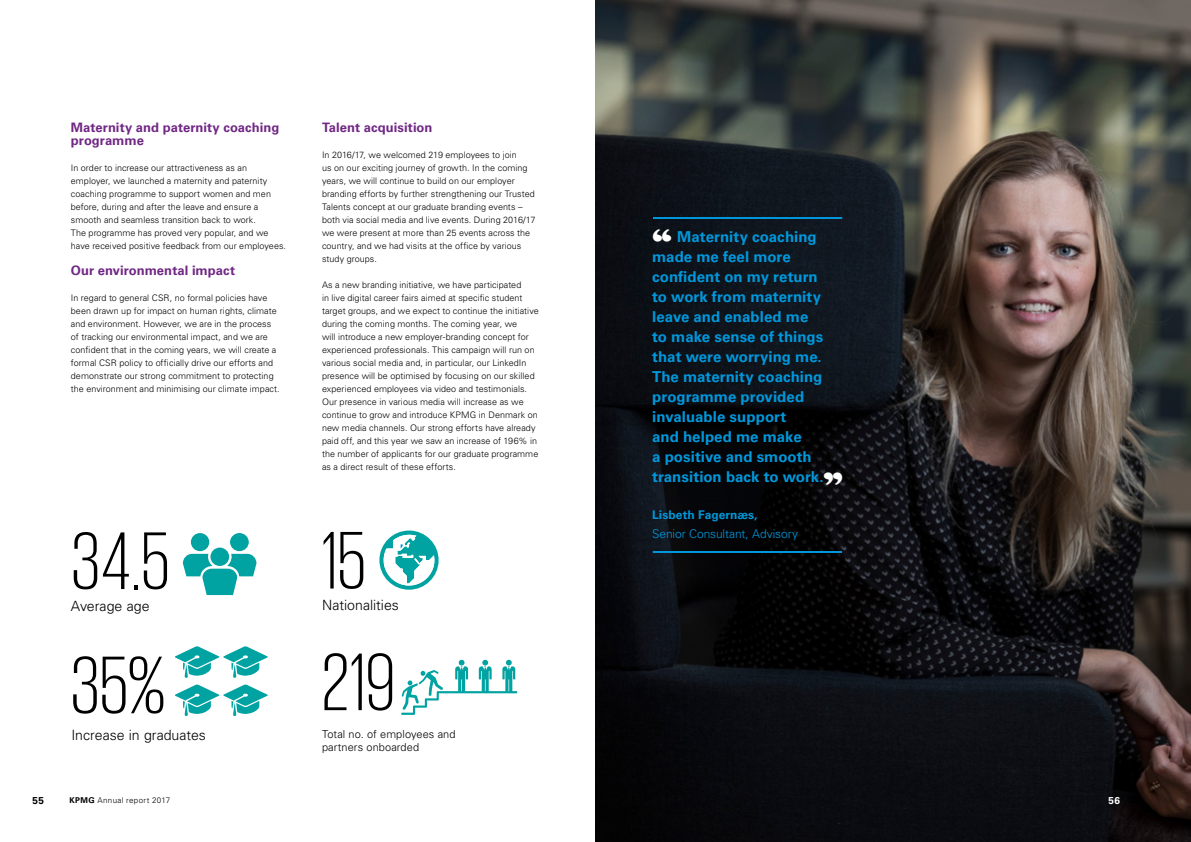
<style>
.page{position:relative;width:1191px;height:842px;background:#fff}
.page>*{position:absolute;margin:0;border:0;box-sizing:border-box;transform-origin:0 0}
.t1{font:300 83.5px/124.2px "KPMG App";letter-spacing:.005em;color:#000}
.t2{font:40px "East Market";color:#fff}
.t3{font:700 15px/20px "Univers LT Std";color:#0098dc}
.t4{font:300 14.1px "Univers LT Std";color:#000}
.t5{font:700 13px/13px "Univers LT Std";letter-spacing:.005em;color:#702784}
.t6{font:300 12px "Univers LT Std";letter-spacing:-.01em;color:#0098dc}
.t7{font:700 12px "Univers LT Std";letter-spacing:.005em;color:#0098dc}
.t8{font:300 11px/13.2px "Univers LT Std";letter-spacing:.005em;color:#000}
.t9{font:700 10px "Univers LT Std";color:#000}
.t10{font:700 10px "Univers LT Std";color:#fff}
.t11{font:300 9px/13px "Univers LT Std";letter-spacing:.005em;color:#000}
.t12{font:300 8px "Univers LT Std";letter-spacing:.04em;color:#000}
.s1{font-weight:700}
</style>
<div class="page">
<img style="left:595px;top:0;width:596px;height:842px">
<svg style="left:175px;top:684px;width:93px;height:32px"></svg>
<svg style="left:175px;top:646px;width:93px;height:32px"></svg>
<svg style="left:379px;top:530px;width:60px;height:60px"></svg>
<div style="left:191px;top:533px;width:18px;height:18px;background:#00a3a1;border-radius:50%"></div>
<div style="left:230px;top:533px;width:19px;height:18px;background:#00a3a1;border-radius:50%"></div>
<div style="left:210px;top:548px;width:19px;height:18px;background:#00a3a1;border-radius:50%"></div>
<svg style="left:183px;top:554px;width:73px;height:41px"></svg>
<hr style="left:653px;top:551px;width:189px;height:2px;background:#0098dc">
<hr style="left:653px;top:217px;width:189px;height:2px;background:#0098dc">
<svg style="left:401px;top:660px;width:116px;height:55px"></svg>
<h3 class="t5" style="left:71px;top:121px;width:210px">Maternity and paternity coaching programme</h3>
<p class="t11" style="left:71px;top:162px;width:217px">In order to increase our attractiveness as an employer, we launched a maternity and paternity coaching programme to support women and men before, during and after the leave and ensure a smooth and seamless transition back to work.<br>The programme has proved very popular, and we have received positive feedback from our employees.</p>
<h3 class="t5" style="left:71px;top:264px;width:166px">Our environmental impact</h3>
<p class="t11" style="left:71px;top:292px;width:210px">In regard to general CSR, no formal policies have been drawn up for impact on human rights, climate and environment. However, we are in the process of tracking our environmental impact, and we are confident that in the coming years, we will create a formal CSR policy to officially drive our efforts and demonstrate our strong commitment to protecting the environment and minimising our climate impact.</p>
<h3 class="t5" style="left:322px;top:121px;width:112px">Talent acquisition</h3>
<p class="t11" style="left:322px;top:149px;width:215px">In 2016/17, we welcomed 219 employees to join<br>us on our exciting journey of growth. In the coming years, we will continue to build on our employer branding efforts by further strengthening our Trusted Talents concept at our graduate branding events – both via social media and live events. During 2016/17 we were present at more than 25 events across the country, and we had visits at the office by various study groups.</p>
<p class="t11" style="left:322px;top:279px;width:218px">As a new branding initiative, we have participated<br>in live digital career fairs aimed at specific student target groups, and we expect to continue the initiative during the coming months. The coming year, we<br>will introduce a new employer-branding concept for experienced professionals. This campaign will run on various social media and, in particular, our LinkedIn presence will be optimised by focusing on our skilled experienced employees via video and testimonials.<br>Our presence in various media will increase as we continue to grow and introduce KPMG in Denmark on new media channels. Our strong efforts have already paid off, and this year we saw an increase of 196% in the number of applicants for our graduate programme as a direct result of these efforts.</p>
<h1 class="t1" style="left:71px;top:497px;width:100px">34.5<br>35%</h1>
<h1 class="t1" style="left:322px;top:498px;width:74px;line-height:121.6px">15<br>219</h1>
<h3 class="t4" style="left:71px;top:597px;width:80px">Average age</h3>
<h3 class="t4" style="left:322px;top:597px;width:78px">Nationalities</h3>
<h3 class="t4" style="left:71px;top:727px;width:136px">Increase in graduates</h3>
<p class="t8" style="left:322px;top:728px;width:135px">Total no. of employees and partners onboarded</p>
<h2 class="t2" style="left:652px;top:225px;width:21px">“</h2>
<p class="t3" style="left:652px;top:227px;width:173px;text-indent:25px">Maternity coaching made me feel more confident on my return to work from maternity leave and enabled me to make sense of things that were worrying me.<br>The maternity coaching programme provided invaluable support<br>and helped me make<br>a positive and smooth transition back to work.</p>
<h3 class="t7" style="left:652px;top:507px;width:107px">Lisbeth Fagernæs,</h3>
<h3 class="t6" style="left:652px;top:526px;width:147px">Senior Consultant, Advisory</h3>
<h2 class="t2" style="left:842px;top:490px;width:21px;rotate:-180deg">“</h2>
<p class="t9" style="left:32px;top:795px;width:13px">55</p>
<p class="t12" style="left:69px;top:795px;width:102px"><span class="s1">KPMG</span> Annual report 2017</p>
<p class="t10" style="left:1108px;top:795px;width:13px">56</p>
</div>
